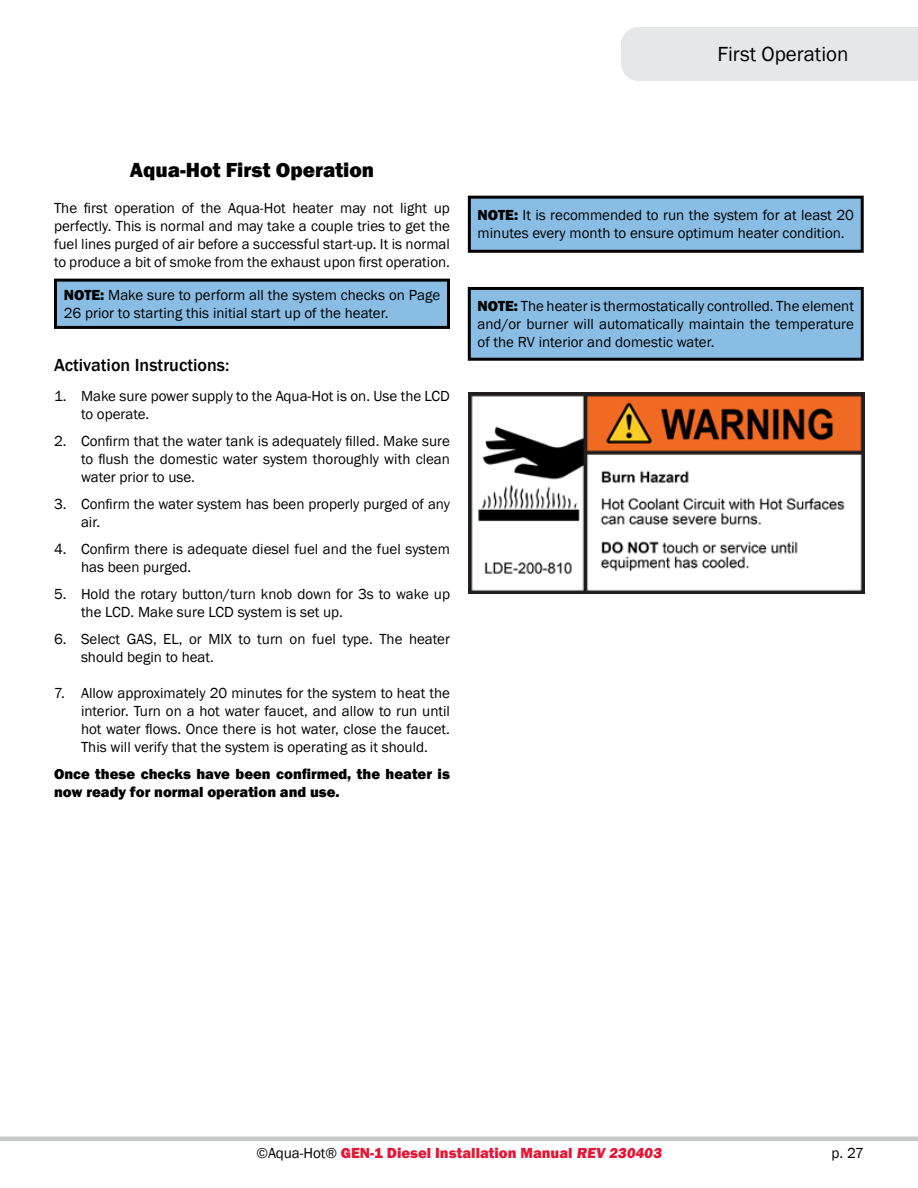
<style>
.page{position:relative;width:918px;height:1188px;background:#fff}
.page>*{position:absolute;margin:0;border:0;box-sizing:border-box;transform-origin:0 0}
.t1{font:800 21px "Franklin Gothic";color:#000}
.t2{font:21px "Franklin Gothic";color:#000}
.t3{font:500 18px "Franklin Gothic";color:#000}
.t4{font:15px/18px "Franklin Gothic";color:#000}
.t5{font:800 15px/18px "Franklin Gothic";color:#000}
.t6{font:800 15px "Franklin Gothic";color:#e31837}
.s1{font-weight:800}
.s2{font-weight:400;color:#000}
</style>
<div class="page">
<hr style="left:0;top:1137px;width:918px;height:4px;background:#c7c8ca">
<div style="left:621px;top:27px;width:297px;height:54px;background:#e6e7e8"></div>
<div style="left:469px;top:288px;width:393px;height:71px;background:#89bde4"></div>
<div style="left:468px;top:287px;width:396px;height:74px;border:3px solid #000"></div>
<div style="left:469px;top:197px;width:393px;height:54px;background:#89bde4"></div>
<div style="left:468px;top:196px;width:396px;height:57px;border:3px solid #000"></div>
<div style="left:56px;top:280px;width:392px;height:47px;background:#89bde4"></div>
<div style="left:54px;top:279px;width:396px;height:50px;border:3px solid #000"></div>
<img style="left:468px;top:393px;width:396px;height:201px">
<h1 class="t2" style="left:718px;top:41px;width:133px">First Operation</h1>
<h1 class="t1" style="left:130px;top:156px;width:246px">Aqua-Hot First Operation</h1>
<p class="t4" style="left:54px;top:199px;width:398px;text-align:justify">The first operation of the Aqua-Hot heater may not light up perfectly. This is normal and may take a couple tries to get the fuel lines purged of air before a successful start-up. It is normal to produce a bit of smoke from the exhaust upon first operation.</p>
<p class="t4" style="left:64px;top:286px;width:378px"><span class="s1">NOTE:</span> Make sure to perform all the system checks on Page<br>26 prior to starting this initial start up of the heater.</p>
<p class="t3" style="left:54px;top:354px;width:177px">Activation Instructions:</p>
<p class="t4" style="left:81px;top:387px;width:371px;text-indent:-27px">1. Make sure power supply to the Aqua-Hot is on. Use the LCD to operate.</p>
<p class="t4" style="left:81px;top:432px;width:371px;text-align:justify;text-indent:-27px">2. Confirm that the water tank is adequately filled. Make sure to flush the domestic water system thoroughly with clean water prior to use.</p>
<p class="t4" style="left:81px;top:495px;width:370px;text-indent:-27px">3. Confirm the water system has been properly purged of any air.</p>
<p class="t4" style="left:81px;top:540px;width:371px;text-indent:-27px">4. Confirm there is adequate diesel fuel and the fuel system has been purged.</p>
<p class="t4" style="left:81px;top:585px;width:371px;text-indent:-27px">5. Hold the rotary button/turn knob down for 3s to wake up the LCD. Make sure LCD system is set up.</p>
<p class="t4" style="left:81px;top:630px;width:371px;text-indent:-27px">6. Select GAS, EL, or MIX to turn on fuel type. The heater should begin to heat.</p>
<p class="t4" style="left:81px;top:684px;width:371px;text-align:justify;text-indent:-27px">7. Allow approximately 20 minutes for the system to heat the interior. Turn on a hot water faucet, and allow to run until hot water flows. Once there is hot water, close the faucet.<br>This will verify that the system is operating as it should.</p>
<p class="t5" style="left:54px;top:765px;width:397px">Once these checks have been confirmed, the heater is now ready for normal operation and use.</p>
<p class="t4" style="left:478px;top:207px;width:378px"><span class="s1">NOTE:</span> It is recommended to run the system for at least 20 minutes every month to ensure optimum heater condition.</p>
<p class="t4" style="left:478px;top:297px;width:378px;text-align:justify"><span class="s1">NOTE:</span> The heater is thermostatically controlled. The element and/or burner will automatically maintain the temperature of the RV interior and domestic water.</p>
<p class="t6" style="left:256px;top:1143px;width:409px"><span class="s2">©Aqua-Hot®</span> GEN-1 Diesel Installation Manual REV 230403</p>
<p class="t4" style="left:832px;top:1145px;width:34px">p. 27</p>
</div>
